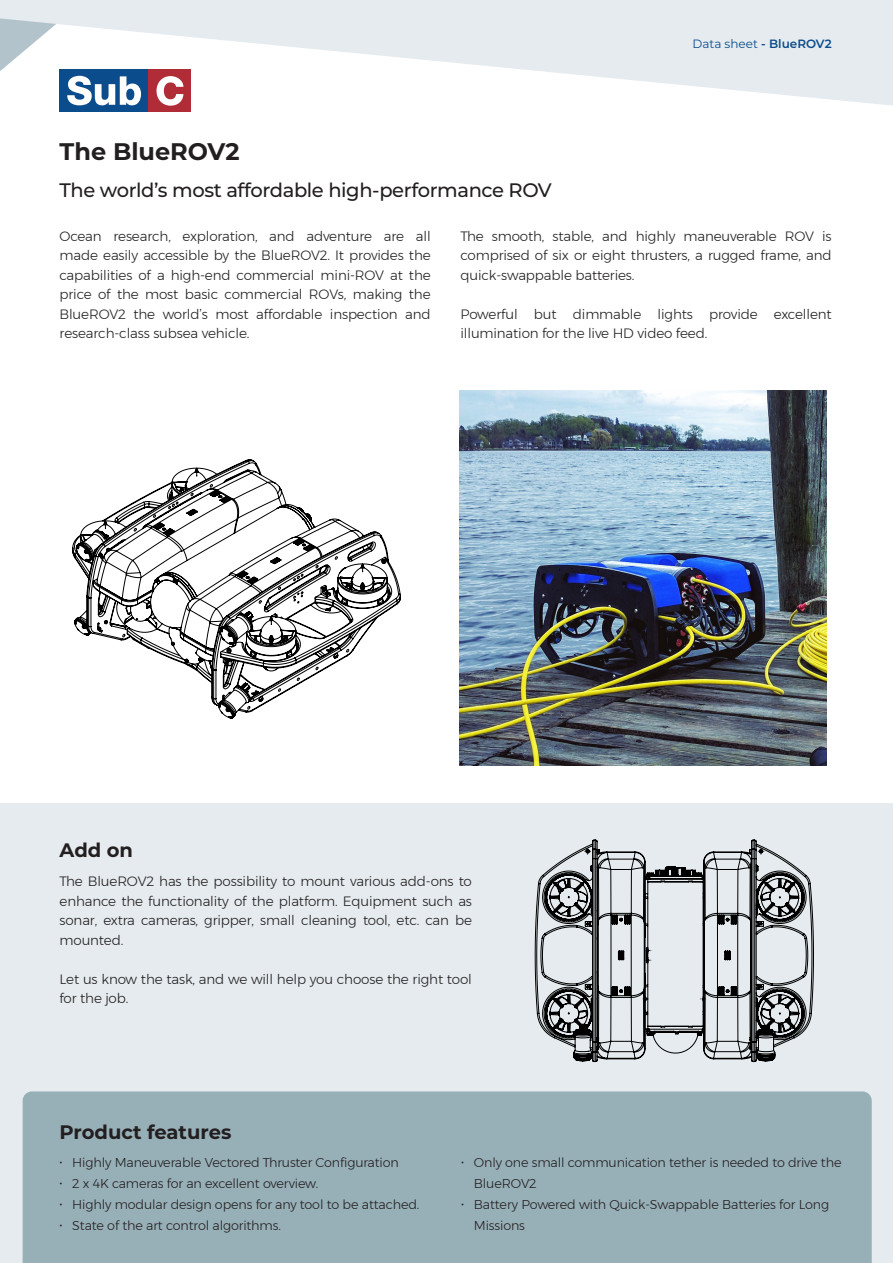
<style>
.page{position:relative;width:893px;height:1263px;background:#fff}
.page>*{position:absolute;margin:0;border:0;box-sizing:border-box;transform-origin:0 0}
.t1{font:700 24px "Montserrat";color:#231f20}
.t2{font:500 19.5px "Montserrat";letter-spacing:-.02em;color:#231f20}
.t3{font:700 19.5px "Montserrat";color:#231f20}
.t4{font:300 13.5px/19.5px "Montserrat";letter-spacing:-.01em;color:#231f20;text-align:justify}
.t5{font:300 12.75px/21px "Montserrat";letter-spacing:-.01em;color:#231f20}
.t6{font:12px "Montserrat";color:#0b4c8c}
.s1{font-weight:600}
</style>
<div class="page">
<div style="left:0;top:804px;width:893px;height:459px;background:#e5ebee"></div>
<div style="left:23px;top:1091px;width:849px;height:172px;background:#97afb7"></div>
<svg style="left:73px;top:459px;width:328px;height:260px"></svg>
<svg style="left:535px;top:840px;width:279px;height:222px"></svg>
<img style="left:459px;top:390px;width:367px;height:375px">
<svg style="left:59px;top:0;width:834px;height:108px;fill:#e5ebee"></svg>
<div style="left:60px;top:69px;width:89px;height:43px;background:#0b4c8c"></div>
<div style="left:149px;top:69px;width:42px;height:43px;background:#b02c37"></div>
<svg style="left:0;top:0;width:141px;height:105px"></svg>
<svg style="left:156px;top:76px;width:27px;height:30px"></svg>
<p class="t1" style="left:60px;top:134px;width:182px">The BlueROV2</p>
<p class="t2" style="left:60px;top:177px;width:494px">The world’s most affordable high-performance ROV</p>
<p class="t6" style="left:692px;top:36px;width:141px">Data sheet <span class="s1">- BlueROV2</span></p>
<p class="t4" style="left:60px;top:226px;width:373px">Ocean research, exploration, and adventure are all made easily accessible by the BlueROV2. It provides the capabilities of a high-end commercial mini-ROV at the price of the most basic commercial ROVs, making the BlueROV2 the world’s most affordable inspection and research-class subsea vehicle.</p>
<p class="t4" style="left:460px;top:226px;width:373px">The smooth, stable, and highly maneuverable ROV is comprised of six or eight thrusters, a rugged frame, and quick-swappable batteries.</p>
<p class="t4" style="left:460px;top:304px;width:373px">Powerful but dimmable lights provide excellent illumination for the live HD video feed.</p>
<p class="t3" style="left:60px;top:836px;width:75px">Add on</p>
<p class="t4" style="left:60px;top:872px;width:414px">The BlueROV2 has the possibility to mount various add-ons to enhance the functionality of the platform. Equipment such as sonar, extra cameras, gripper, small cleaning tool, etc. can be mounted.</p>
<p class="t4" style="left:60px;top:969px;width:414px">Let us know the task, and we will help you choose the right tool for the job.</p>
<p class="t3" style="left:60px;top:1118px;width:173px">Product features</p>
<p class="t5" style="left:60px;top:1152px;width:341px">• Highly Maneuverable Vectored Thruster Configuration</p>
<p class="t5" style="left:60px;top:1173px;width:260px">• 2 x 4K cameras for an excellent overview.</p>
<p class="t5" style="left:60px;top:1194px;width:361px">• Highly modular design opens for any tool to be attached.</p>
<p class="t5" style="left:60px;top:1215px;width:223px">• State of the art control algorithms.</p>
<p class="t5" style="left:474px;top:1152px;width:369px;text-indent:-13px">• Only one small communication tether is needed to drive the<br>BlueROV2</p>
<p class="t5" style="left:461px;top:1194px;width:370px">• Battery Powered with Quick-Swappable Batteries for Long</p>
<p class="t5" style="left:474px;top:1215px;width:53px">Missions</p>
</div>
